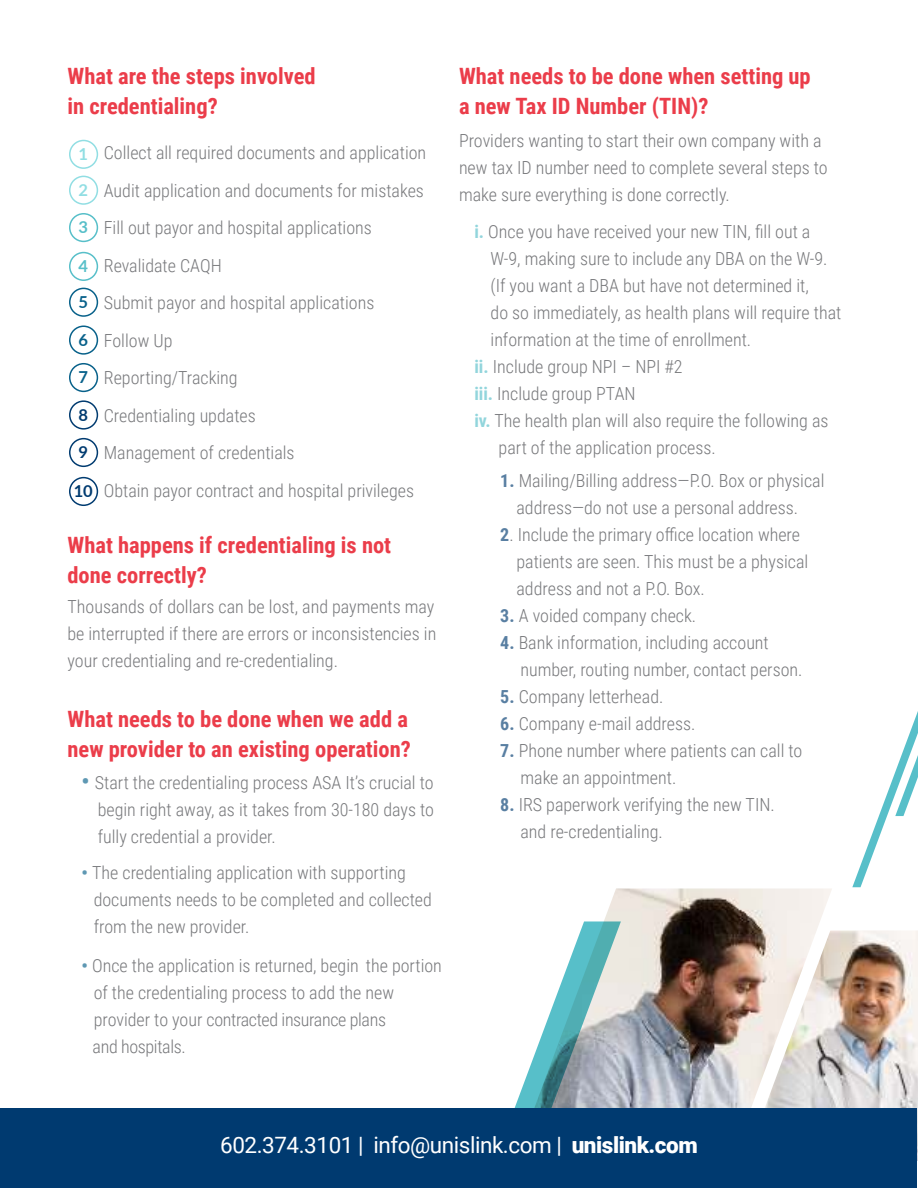
<style>
.page{position:relative;width:918px;height:1188px;background:#fff}
.page>*{position:absolute;margin:0;border:0;box-sizing:border-box;transform-origin:0 0}
.t1{font:700 22.5px/30px "Roboto Condensed";color:#eb3d4a}
.t2{font:22.5px "Roboto";letter-spacing:-.02em;color:#fff}
.t3{font:300 18px/27px "Roboto Condensed";color:#77787b}
.t4{font:700 16.5px "Lato";color:#003b70}
.t5{font:700 16.5px "Lato";color:#08618a}
.t6{font:700 16.5px "Lato";color:#57bfc9}
.t7{font:700 16.5px "Lato";color:#91dee3}
.s1{font-weight:700;font-size:22.5px;color:#5e98b3}
.s2{font-weight:700;color:#5e98b3}
.s3{font-weight:700;color:#92d5dc}
.s4{font-weight:700;color:#597fa2}
.s5{font-weight:900}
</style>
<div class="page">
<img style="left:832px;top:930px;width:86px;height:231px">
<img style="left:621px;top:888px;width:211px;height:220px">
<div style="left:69px;top:477px;width:29px;height:29px;border:2px solid #003b70;border-radius:50%"></div>
<div style="left:69px;top:363px;width:29px;height:29px;border:2px solid #08618a;border-radius:50%"></div>
<div style="left:69px;top:325px;width:29px;height:30px;border:2px solid #08618a;border-radius:50%"></div>
<div style="left:69px;top:288px;width:29px;height:29px;border:2px solid #08618a;border-radius:50%"></div>
<div style="left:69px;top:252px;width:29px;height:29px;border:2px solid #57bfc9;border-radius:50%"></div>
<div style="left:69px;top:213px;width:29px;height:29px;border:2px solid #57bfc9;border-radius:50%"></div>
<div style="left:69px;top:176px;width:29px;height:29px;border:2px solid #91dee3;border-radius:50%"></div>
<div style="left:69px;top:140px;width:29px;height:29px;border:2px solid #91dee3;border-radius:50%"></div>
<div style="left:69px;top:400px;width:29px;height:30px;border:2px solid #003b70;border-radius:50%"></div>
<div style="left:69px;top:438px;width:29px;height:29px;border:2px solid #003b70;border-radius:50%"></div>
<svg style="left:206px;top:888px;width:415px;height:300px"></svg>
<svg style="left:437px;top:921px;width:184px;height:267px"></svg>
<div style="left:1px;top:1108px;width:916px;height:79px;background:#003a70"></div>
<svg style="left:852px;top:711px;width:66px;height:176px"></svg>
<p class="t1" style="left:68px;top:63px;width:250px">What are the steps involved in credentialing?</p>
<p class="t3" style="left:104px;top:134px;width:324px;line-height:37.5px">Collect all required documents and application<br>Audit application and documents for mistakes<br>Fill out payor and hospital applications<br>Revalidate CAQH<br>Submit payor and hospital applications<br>Follow Up<br>Reporting/Tracking<br>Credentialing updates<br>Management of credentials<br>Obtain payor contract and hospital privileges</p>
<p class="t1" style="left:68px;top:531px;width:325px">What happens if credentialing is not done correctly?</p>
<p class="t3" style="left:68px;top:592px;width:370px;text-align:justify">Thousands of dollars can be lost, and payments may be interrupted if there are errors or inconsistencies in your credentialing and re-credentialing.</p>
<p class="t7" style="left:79px;top:144px;width:11px">1</p>
<p class="t7" style="left:79px;top:180px;width:11px">2</p>
<p class="t6" style="left:79px;top:218px;width:11px">3</p>
<p class="t6" style="left:79px;top:257px;width:11px">4</p>
<p class="t5" style="left:79px;top:292px;width:11px">5</p>
<p class="t5" style="left:79px;top:330px;width:11px">6</p>
<p class="t5" style="left:79px;top:368px;width:11px">7</p>
<p class="t4" style="left:79px;top:405px;width:11px">8</p>
<p class="t4" style="left:79px;top:443px;width:11px">9</p>
<p class="t4" style="left:74px;top:482px;width:21px">10</p>
<p class="t1" style="left:68px;top:705px;width:345px">What needs to be done when we add a new provider to an existing operation?</p>
<p class="t3" style="left:98px;top:768px;width:338px;text-align:justify;text-indent:-16px"><span class="s1">•</span> Start the credentialing process ASA It’s crucial to begin right away, as it takes from 30-180 days to fully credential a provider.</p>
<p class="t3" style="left:94px;top:858px;width:340px;text-indent:-12px"><span class="s2">•</span> The credentialing application with supporting documents needs to be completed and collected from the new provider.</p>
<p class="t3" style="left:93px;top:951px;width:351px;text-indent:-11px"><span class="s2">•</span> Once the application is returned, begin the portion of the credentialing process to add the new provider to your contracted insurance plans<br>and hospitals.</p>
<p class="t1" style="left:459px;top:63px;width:353px">What needs to be done when setting up a new Tax ID Number (TIN)?</p>
<p class="t3" style="left:459px;top:127px;width:370px">Providers wanting to start their own company with a new tax ID number need to complete several steps to make sure everything is done correctly.</p>
<p class="t3" style="left:474px;top:217px;width:338px"><span class="s3">i.</span> Once you have received your new TIN, fill out a</p>
<p class="t3" style="left:491px;top:244px;width:339px">W-9, making sure to include any DBA on the W-9.</p>
<p class="t3" style="left:491px;top:271px;width:320px">(If you want a DBA but have not determined it,</p>
<p class="t3" style="left:491px;top:298px;width:352px">do so immediately, as health plans will require that</p>
<p class="t3" style="left:491px;top:325px;width:262px">information at the time of enrollment.</p>
<p class="t3" style="left:474px;top:352px;width:210px"><span class="s3">ii.</span> Include group NPI – NPI #2</p>
<p class="t3" style="left:474px;top:379px;width:163px"><span class="s3">iii.</span> Include group PTAN</p>
<p class="t3" style="left:474px;top:406px;width:356px"><span class="s3">iv.</span> The health plan will also require the following as</p>
<p class="t3" style="left:499px;top:433px;width:219px">part of the application process.</p>
<p class="t3" style="left:500px;top:466px;width:326px;text-align:center"><span class="s4">1.</span> Mailing/Billing address—P.O. Box or physical address—do not use a personal address.</p>
<p class="t3" style="left:516px;top:520px;width:293px;text-indent:-16px"><span class="s4">2</span>. Include the primary office location where patients are seen. This must be a physical address and not a P.O. Box.</p>
<p class="t3" style="left:500px;top:601px;width:197px"><span class="s4">3.</span> A voided company check.</p>
<p class="t3" style="left:521px;top:628px;width:284px;text-indent:-20px"><span class="s4">4.</span> Bank information, including account number, routing number, contact person.</p>
<p class="t3" style="left:500px;top:682px;width:165px"><span class="s4">5.</span> Company letterhead.</p>
<p class="t3" style="left:500px;top:709px;width:197px"><span class="s4">6.</span> Company e-mail address.</p>
<p class="t3" style="left:520px;top:736px;width:283px;text-indent:-20px"><span class="s4">7.</span> Phone number where patients can call to make an appointment.</p>
<p class="t3" style="left:521px;top:790px;width:256px;text-indent:-20px"><span class="s4">8.</span> IRS paperwork verifying the new TIN. and re-credentialing.</p>
<p class="t2" style="left:220px;top:1136px;width:479px">602.374.3101 | info@unislink.com | <span class="s5">unislink.com</span></p>
</div>
